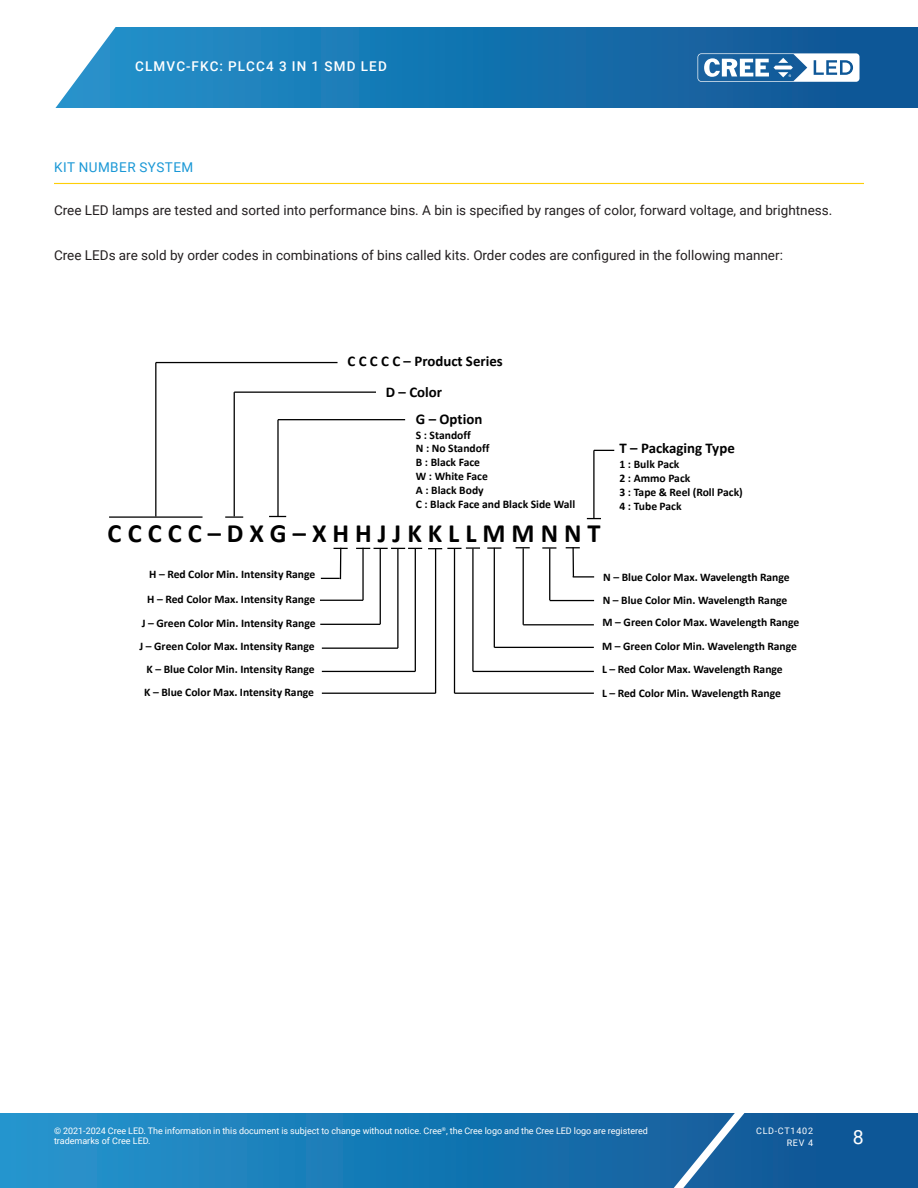
<style>
.page{position:relative;width:918px;height:1188px;background:#fff}
.page>*{position:absolute;margin:0;border:0;box-sizing:border-box;transform-origin:0 0}
.t1{font:700 26.4px "Calibri";letter-spacing:.225em;color:#000}
.t2{font:19.5px "Roboto";color:#fff}
.t3{font:700 14.85px/30.9px "Calibri";color:#000}
.Text_justify{font:13.5px "Roboto";color:#231f20}
.t4{font:500 13.5px "Roboto";letter-spacing:.085em;color:#fff}
.Section_heading_with_rule{font:13.5px "Roboto";letter-spacing:.035em;color:#1a98d6}
.t5{font:700 11.55px/13.8px "Calibri";color:#000}
.t6{font:9px/10.8px "Roboto";color:#fff}
.t7{font:9px/12px "Roboto";letter-spacing:.085em;color:#fff;text-align:right}
</style>
<div class="page">
<svg style="left:0;top:1113px;width:918px;height:75px;background:#1876b2"></svg>
<svg style="left:644px;top:1113px;width:117px;height:75px;background:#296da6"></svg>
<svg style="left:55px;top:27px;width:863px;height:81px;background:#2078b2"></svg>
<svg style="left:698px;top:53px;width:162px;height:29px"></svg>
<hr style="left:54px;top:183px;width:810px;height:1px;background:#fece08">
<hr style="left:109px;top:516px;width:94px;height:2px;background:#000">
<hr style="left:155px;top:363px;width:1px;height:154px;background:#000">
<hr style="left:156px;top:362px;width:182px;height:1px;background:#000">
<svg style="left:225px;top:516px;width:18px;height:2px"></svg>
<svg style="left:269px;top:516px;width:17px;height:1px"></svg>
<hr style="left:234px;top:392px;width:1px;height:124px;background:#000">
<hr style="left:234px;top:392px;width:142px;height:1px;background:#000">
<hr style="left:277px;top:420px;width:2px;height:96px;background:#000">
<hr style="left:278px;top:419px;width:127px;height:1px;background:#000">
<svg style="left:334px;top:548px;width:14px;height:1px"></svg>
<svg style="left:356px;top:548px;width:66px;height:1px"></svg>
<svg style="left:428px;top:547px;width:52px;height:2px"></svg>
<svg style="left:487px;top:547px;width:14px;height:2px"></svg>
<svg style="left:516px;top:547px;width:14px;height:1px"></svg>
<svg style="left:542px;top:547px;width:14px;height:2px"></svg>
<svg style="left:566px;top:547px;width:14px;height:1px"></svg>
<svg style="left:587px;top:518px;width:14px;height:1px"></svg>
<hr style="left:593px;top:450px;width:2px;height:69px;background:#000">
<svg style="left:595px;top:450px;width:19px;height:1px"></svg>
<hr style="left:340px;top:548px;width:1px;height:31px;background:#000">
<svg style="left:321px;top:578px;width:19px;height:1px"></svg>
<hr style="left:362px;top:548px;width:2px;height:52px;background:#000">
<hr style="left:320px;top:600px;width:43px;height:1px;background:#000">
<hr style="left:397px;top:548px;width:2px;height:100px;background:#000">
<hr style="left:320px;top:624px;width:60px;height:1px;background:#000">
<hr style="left:380px;top:548px;width:1px;height:76px;background:#000">
<hr style="left:322px;top:648px;width:76px;height:1px;background:#000">
<hr style="left:415px;top:548px;width:1px;height:123px;background:#000">
<hr style="left:322px;top:671px;width:93px;height:1px;background:#000">
<hr style="left:435px;top:548px;width:1px;height:145px;background:#000">
<hr style="left:322px;top:693px;width:114px;height:1px;background:#000">
<hr style="left:454px;top:548px;width:1px;height:145px;background:#000">
<hr style="left:455px;top:693px;width:139px;height:1px;background:#000">
<hr style="left:472px;top:548px;width:2px;height:123px;background:#000">
<hr style="left:473px;top:671px;width:121px;height:1px;background:#000">
<hr style="left:494px;top:548px;width:1px;height:99px;background:#000">
<hr style="left:494px;top:647px;width:100px;height:1px;background:#000">
<hr style="left:523px;top:548px;width:1px;height:77px;background:#000">
<hr style="left:523px;top:624px;width:71px;height:1px;background:#000">
<hr style="left:549px;top:548px;width:1px;height:52px;background:#000">
<hr style="left:550px;top:600px;width:44px;height:1px;background:#000">
<hr style="left:572px;top:547px;width:2px;height:30px;background:#000">
<hr style="left:573px;top:576px;width:21px;height:2px;background:#000">
<p class="t4" style="left:135px;top:57px;width:253px">CLMVC-FKC: PLCC4 3 IN 1 SMD LED</p>
<p class="Section_heading_with_rule" style="left:54px;top:158px;width:141px">KIT NUMBER SYSTEM</p>
<p class="Text_justify" style="left:54px;top:201px;width:780px">Cree LED lamps are tested and sorted into performance bins. A bin is specified by ranges of color, forward voltage, and brightness.</p>
<p class="Text_justify" style="left:54px;top:246px;width:730px">Cree LEDs are sold by order codes in combinations of bins called kits. Order codes are configured in the following manner:</p>
<p class="t3" style="left:386px;top:346px;width:119px;text-indent:-38px">C C C C C – Product Series<br>D – Color</p>
<p class="t3" style="left:416px;top:403px;width:68px">G – Option</p>
<p class="t5" style="left:416px;top:428px;width:161px">S : Standoff<br>N : No Standoff<br>B : Black Face<br>W : White Face<br>A : Black Body<br>C : Black Face and Black Side Wall</p>
<p class="t1" style="left:108px;top:515px;width:494px">C CCCC–D X G –X H HJ JK KL LM MN NT</p>
<p class="t3" style="left:620px;top:433px;width:117px">T – Packaging Type</p>
<p class="t5" style="left:620px;top:457px;width:125px">1 : Bulk Pack<br>2 : Ammo Pack<br>3 : Tape &amp; Reel (Roll Pack)<br>4 : Tube Pack</p>
<p class="t5" style="left:142px;top:562px;width:175px;line-height:24.5px;text-align:right">H – Red Color Min. Intensity Range<br>H – Red Color Max. Intensity Range<br>J – Green Color Min. Intensity Range</p>
<p class="t5" style="left:144px;top:635px;width:172px;line-height:23px;text-align:justify;text-indent:-5px">J – Green Color Max. Intensity Range K – Blue Color Min. Intensity Range K – Blue Color Max. Intensity Range</p>
<p class="t5" style="left:602px;top:565px;width:199px;line-height:23.1px">N – Blue Color Max. Wavelength Range<br>N – Blue Color Min. Wavelength Range M – Green Color Max. Wavelength Range M – Green Color Min. Wavelength Range L – Red Color Max. Wavelength Range<br>L – Red Color Min. Wavelength Range</p>
<p class="t6" style="left:54px;top:1125px;width:595px">© 2021-2024 Cree LED. The information in this document is subject to change without notice. Cree<sup>®</sup>, the Cree logo and the Cree LED logo are registered trademarks of Cree LED.</p>
<p class="t7" style="left:756px;top:1124px;width:58px">CLD-CT1402<br>REV 4</p>
<h2 class="t2" style="left:853px;top:1123px;width:12px">8</h2>
</div>
